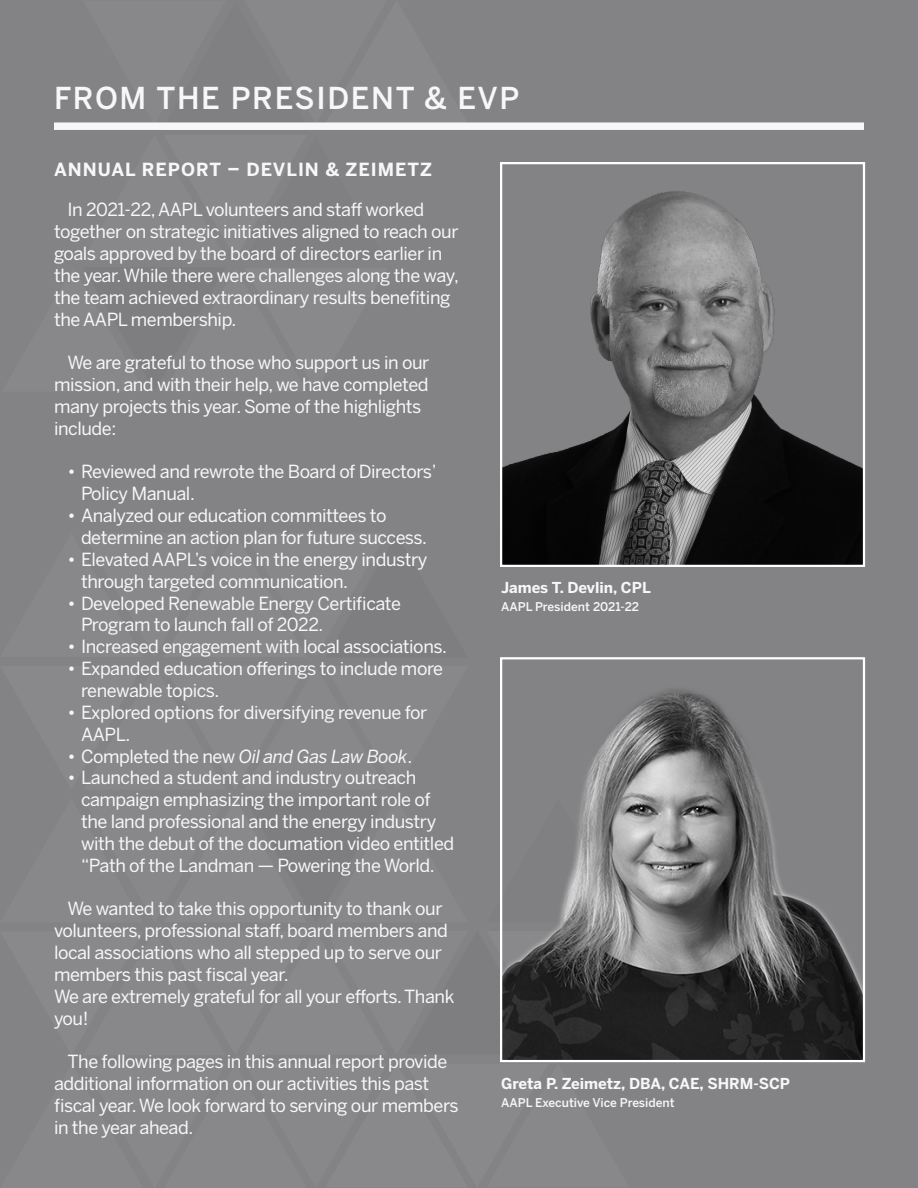
<style>
.page{position:relative;width:918px;height:1188px;background:#838386}
.page>*{position:absolute;margin:0;border:0;box-sizing:border-box;transform-origin:0 0}
.t1{font:500 30px "Benton Sans";letter-spacing:.055em;color:#f7f7f8}
.t2{font:18px/21.9px "Benton Sans";letter-spacing:-.025em;color:#f7f7f8}
._0-guts{font:700 18px "Benton Sans";letter-spacing:.055em;color:#f7f7f8}
.t3{font:700 15px "Benton Sans";color:#f7f7f8}
.t4{font:500 12px "Benton Sans";color:#f7f7f8}
.s1{font-style:italic}
</style>
<div class="page">
<div style="left:54px;top:122px;width:810px;height:8px;background:#f7f7f8"></div>
<img style="left:503px;top:191px;width:359px;height:373px">
<div style="left:500px;top:162px;width:365px;height:405px;border:2px solid #fff"></div>
<img style="left:503px;top:689px;width:359px;height:370px">
<div style="left:500px;top:657px;width:365px;height:405px;border:2px solid #fff"></div>
<p class="t1" style="left:54px;top:80px;width:467px">FROM THE PRESIDENT &amp; EVP</p>
<p class="_0-guts" style="left:54px;top:158px;width:380px">ANNUAL REPORT – DEVLIN &amp; ZEIMETZ</p>
<p class="t2" style="left:54px;top:199px;width:406px;text-indent:14px">In 2021-22, AAPL volunteers and staff worked together on strategic initiatives aligned to reach our goals approved by the board of directors earlier in the year. While there were challenges along the way, the team achieved extraordinary results benefiting the AAPL membership.</p>
<p class="t2" style="left:54px;top:352px;width:377px;text-indent:14px">We are grateful to those who support us in our mission, and with their help, we have completed many projects this year. Some of the highlights include:</p>
<p class="t2" style="left:81px;top:461px;width:357px;text-indent:-14px">• Reviewed and rewrote the Board of Directors’<br>Policy Manual.</p>
<p class="t2" style="left:81px;top:505px;width:348px;text-indent:-14px">• Analyzed our education committees to determine an action plan for future success.</p>
<p class="t2" style="left:81px;top:548px;width:348px;text-indent:-14px">• Elevated AAPL’s voice in the energy industry through targeted communication.</p>
<p class="t2" style="left:81px;top:592px;width:322px;text-indent:-14px">• Developed Renewable Energy Certificate<br>Program to launch fall of 2022.</p>
<p class="t2" style="left:68px;top:636px;width:381px">• Increased engagement with local associations.</p>
<p class="t2" style="left:81px;top:658px;width:364px;text-indent:-14px">• Expanded education offerings to include more renewable topics.</p>
<p class="t2" style="left:81px;top:701px;width:348px;text-indent:-14px">• Explored options for diversifying revenue for<br>AAPL.</p>
<p class="t2" style="left:68px;top:745px;width:346px">• Completed the new <span class="s1">Oil and Gas Law Book</span>.</p>
<p class="t2" style="left:81px;top:767px;width:375px;text-indent:-14px">• Launched a student and industry outreach campaign emphasizing the important role of the land professional and the energy industry with the debut of the documation video entitled “Path of the Landman — Powering the World.</p>
<p class="t2" style="left:54px;top:898px;width:402px;text-indent:14px">We wanted to take this opportunity to thank our volunteers, professional staff, board members and local associations who all stepped up to serve our members this past fiscal year.<br>We are extremely grateful for all your efforts. Thank you!</p>
<p class="t2" style="left:54px;top:1051px;width:406px;text-indent:14px">The following pages in this annual report provide additional information on our activities this past fiscal year. We look forward to serving our members in the year ahead.</p>
<p class="t3" style="left:501px;top:578px;width:151px">James T. Devlin, CPL</p>
<p class="t4" style="left:501px;top:600px;width:140px">AAPL President 2021-22</p>
<p class="t3" style="left:501px;top:1074px;width:291px">Greta P. Zeimetz, DBA, CAE, SHRM-SCP</p>
<p class="t4" style="left:501px;top:1095px;width:175px">AAPL Executive Vice President</p>
</div>
